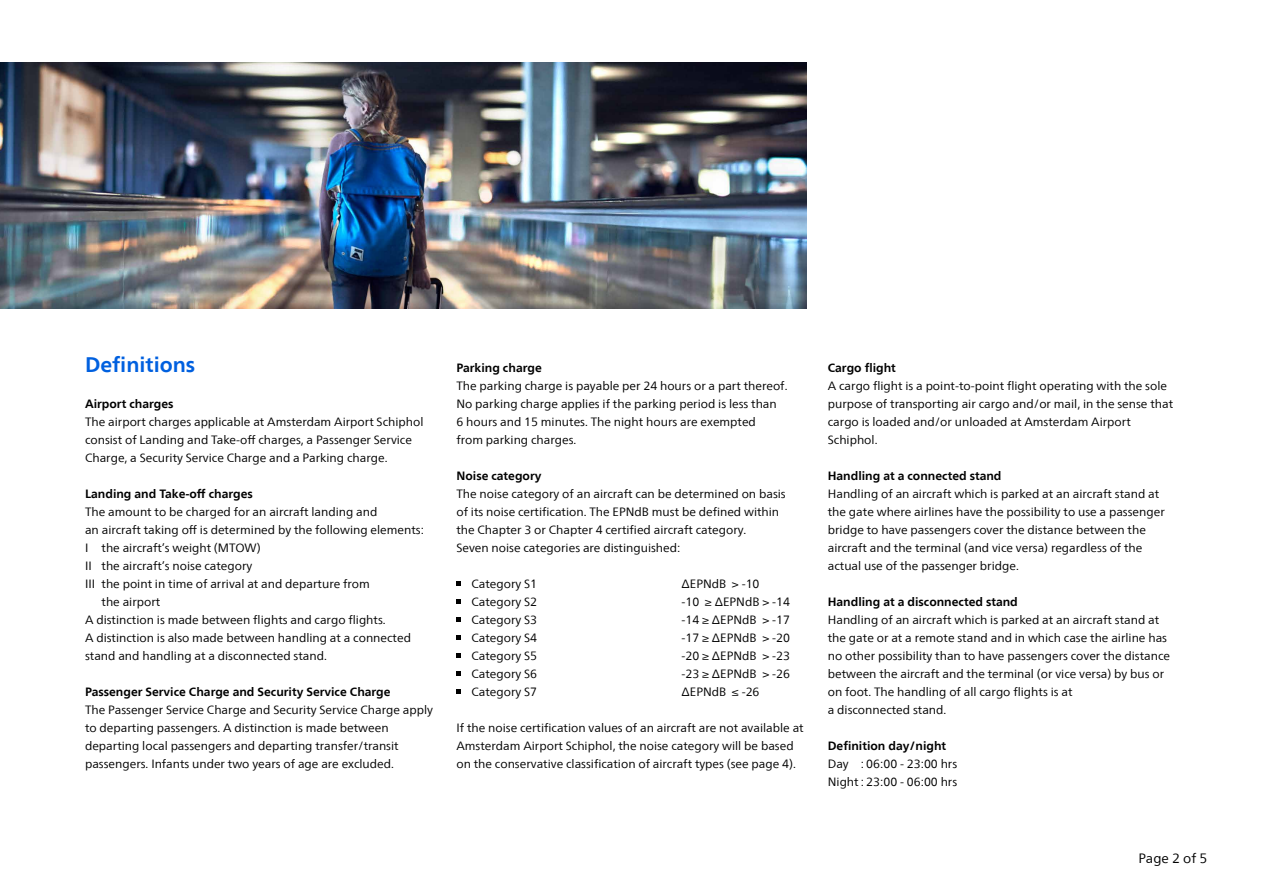
<style>
.page{position:relative;width:1263px;height:893px;background:#fff}
.page>*{position:absolute;margin:0;border:0;box-sizing:border-box;transform-origin:0 0}
.t1{font:700 21px "Frutigerfor Schiphol";color:#0060df}
.t2{font:13.5px "Frutigerfor Schiphol";color:#000}
.t3{font:12px/18px "Frutigerfor Schiphol";color:#000}
.t4{font:700 12px "Frutigerfor Schiphol";color:#000}
</style>
<div class="page">
<img style="left:0;top:62px;width:806px;height:246px">
<svg style="left:456px;top:581px;width:5px;height:5px"></svg>
<svg style="left:456px;top:599px;width:5px;height:5px"></svg>
<svg style="left:456px;top:617px;width:5px;height:5px"></svg>
<svg style="left:456px;top:635px;width:5px;height:5px"></svg>
<svg style="left:456px;top:653px;width:5px;height:5px"></svg>
<svg style="left:456px;top:671px;width:5px;height:5px"></svg>
<svg style="left:456px;top:689px;width:5px;height:5px"></svg>
<h1 class="t1" style="left:85px;top:352px;width:112px">Definitions</h1>
<p class="t4" style="left:85px;top:397px;width:90px">Airport charges</p>
<p class="t3" style="left:85px;top:413px;width:340px">The airport charges applicable at Amsterdam Airport Schiphol consist of Landing and Take-off charges, a Passenger Service<br>Charge, a Security Service Charge and a Parking charge.</p>
<p class="t4" style="left:85px;top:487px;width:169px">Landing and Take-off charges</p>
<p class="t3" style="left:85px;top:503px;width:294px">The amount to be charged for an aircraft landing and</p>
<p class="t3" style="left:85px;top:521px;width:340px">an aircraft taking off is determined by the following elements:</p>
<p class="t3" style="left:85px;top:539px;width:177px">I the aircraft’s weight (MTOW)</p>
<p class="t3" style="left:85px;top:557px;width:169px">II the aircraft’s noise category</p>
<p class="t3" style="left:85px;top:575px;width:286px">III the point in time of arrival at and departure from</p>
<p class="t3" style="left:102px;top:593px;width:60px">the airport</p>
<p class="t3" style="left:85px;top:611px;width:302px">A distinction is made between flights and cargo flights.</p>
<p class="t3" style="left:85px;top:629px;width:327px">A distinction is also made between handling at a connected</p>
<p class="t3" style="left:85px;top:647px;width:243px">stand and handling at a disconnected stand.</p>
<p class="t4" style="left:85px;top:685px;width:307px">Passenger Service Charge and Security Service Charge</p>
<p class="t3" style="left:85px;top:701px;width:349px">The Passenger Service Charge and Security Service Charge apply to departing passengers. A distinction is made between departing local passengers and departing transfer/transit passengers. Infants under two years of age are excluded.</p>
<p class="t4" style="left:456px;top:361px;width:87px">Parking charge</p>
<p class="t3" style="left:456px;top:377px;width:333px">The parking charge is payable per 24 hours or a part thereof.<br>No parking charge applies if the parking period is less than<br>6 hours and 15 minutes. The night hours are exempted<br>from parking charges.</p>
<p class="t4" style="left:456px;top:469px;width:87px">Noise category</p>
<p class="t3" style="left:456px;top:485px;width:331px">The noise category of an aircraft can be determined on basis of its noise certification. The EPNdB must be defined within the Chapter 3 or Chapter 4 certified aircraft category.<br>Seven noise categories are distinguished:</p>
<p class="t3" style="left:471px;top:575px;width:67px">Category S1</p>
<p class="t3" style="left:681px;top:575px;width:80px">ΔEPNdB &gt; -10</p>
<p class="t3" style="left:471px;top:593px;width:67px">Category S2</p>
<p class="t3" style="left:681px;top:593px;width:110px">-10 ≥ ΔEPNdB &gt; -14</p>
<p class="t3" style="left:471px;top:611px;width:67px">Category S3</p>
<p class="t3" style="left:681px;top:611px;width:110px">-14 ≥ ΔEPNdB &gt; -17</p>
<p class="t3" style="left:471px;top:629px;width:67px">Category S4</p>
<p class="t3" style="left:681px;top:629px;width:110px">-17 ≥ ΔEPNdB &gt; -20</p>
<p class="t3" style="left:471px;top:647px;width:67px">Category S5</p>
<p class="t3" style="left:681px;top:647px;width:110px">-20 ≥ ΔEPNdB &gt; -23</p>
<p class="t3" style="left:471px;top:665px;width:67px">Category S6</p>
<p class="t3" style="left:681px;top:665px;width:110px">-23 ≥ ΔEPNdB &gt; -26</p>
<p class="t3" style="left:471px;top:683px;width:67px">Category S7</p>
<p class="t3" style="left:681px;top:683px;width:80px">ΔEPNdB ≤ -26</p>
<p class="t3" style="left:456px;top:719px;width:349px">If the noise certification values of an aircraft are not available at<br>Amsterdam Airport Schiphol, the noise category will be based on the conservative classification of aircraft types (see page 4).</p>
<p class="t4" style="left:828px;top:361px;width:70px">Cargo flight</p>
<p class="t3" style="left:828px;top:377px;width:347px">A cargo flight is a point-to-point flight operating with the sole purpose of transporting air cargo and/or mail, in the sense that cargo is loaded and/or unloaded at Amsterdam Airport Schiphol.</p>
<p class="t4" style="left:828px;top:469px;width:175px">Handling at a connected stand</p>
<p class="t3" style="left:828px;top:485px;width:338px">Handling of an aircraft which is parked at an aircraft stand at the gate where airlines have the possibility to use a passenger bridge to have passengers cover the distance between the aircraft and the terminal (and vice versa) regardless of the actual use of the passenger bridge.</p>
<p class="t4" style="left:828px;top:595px;width:192px">Handling at a disconnected stand</p>
<p class="t3" style="left:828px;top:611px;width:344px">Handling of an aircraft which is parked at an aircraft stand at the gate or at a remote stand and in which case the airline has no other possibility than to have passengers cover the distance between the aircraft and the terminal (or vice versa) by bus or on foot. The handling of all cargo flights is at<br>a disconnected stand.</p>
<p class="t4" style="left:828px;top:739px;width:120px">Definition day/night</p>
<p class="t3" style="left:828px;top:755px;width:131px">Day : 06:00 - 23:00 hrs<br>Night : 23:00 - 06:00 hrs</p>
<p class="t2" style="left:1138px;top:850px;width:70px">Page 2 of 5</p>
</div>
